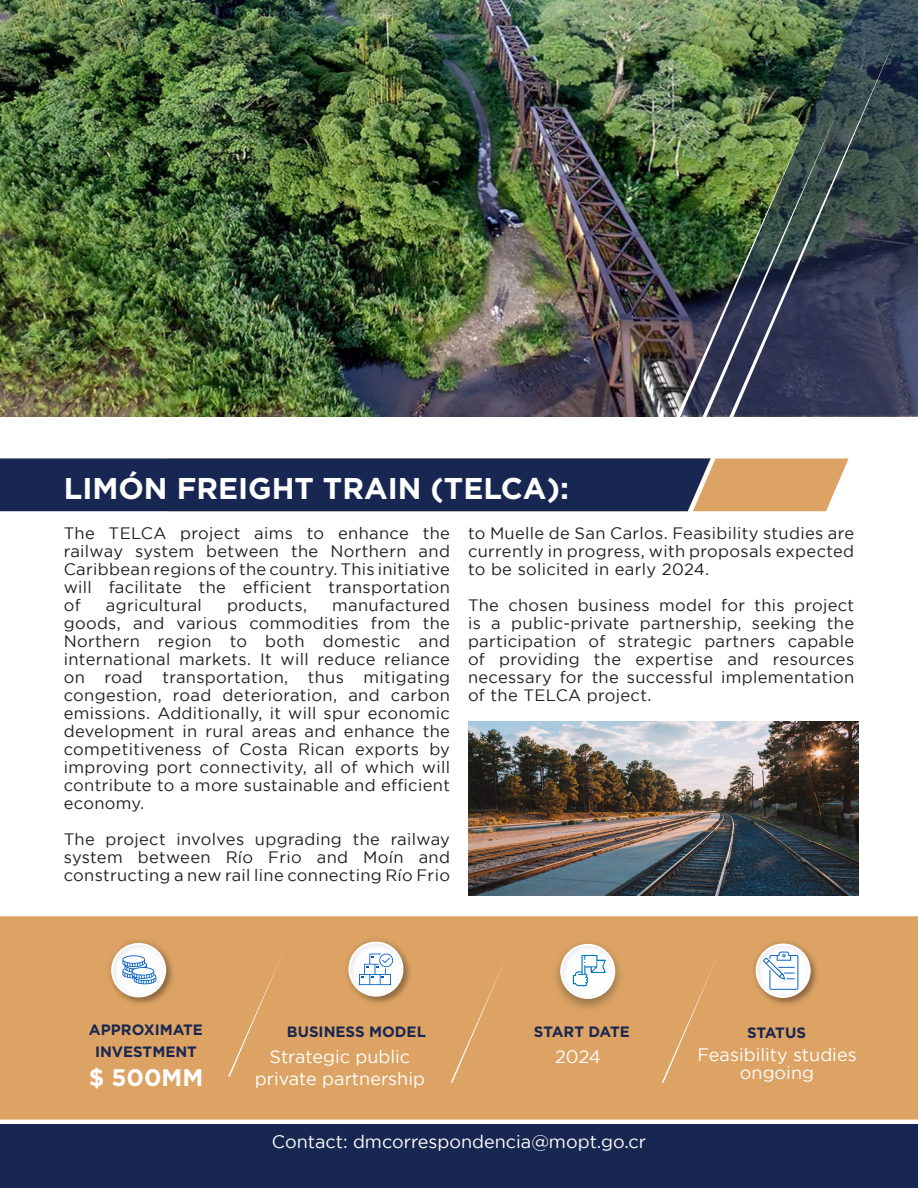
<style>
.page{position:relative;width:918px;height:1188px;background:#fff}
.page>*{position:absolute;margin:0;border:0;box-sizing:border-box;transform-origin:0 0}
.t1{font:700 30px "Gotham";color:#fff}
.t2{font:700 24px "Gotham";color:#fff}
.t3{font:18px/21.6px "Gotham";color:#fff;text-align:center}
.t4{font:16.5px/18px "Gotham";letter-spacing:.02em;color:#231f20;text-align:justify}
.t5{font:700 15px "Gotham";color:#182751}
</style>
<div class="page">
<img style="left:0;top:0;width:678px;height:416px">
<img style="left:678px;top:0;width:240px;height:416px">
<img style="left:629px;top:111px;width:55px;height:401px">
<div style="left:0;top:1124px;width:918px;height:64px;background:#182751"></div>
<div style="left:0;top:458px;width:684px;height:53px;background:#182751"></div>
<img style="left:684px;top:27px;width:216px;height:485px">
<div style="left:0;top:916px;width:918px;height:204px;background:#dca364"></div>
<img style="left:340px;top:933px;width:75px;height:75px">
<div style="left:348px;top:942px;width:55px;height:55px;border:2px solid #fff;border-radius:50%"></div>
<svg style="left:359px;top:954px;width:34px;height:31px"></svg>
<img style="left:747px;top:935px;width:75px;height:74px">
<div style="left:756px;top:944px;width:55px;height:54px;border:2px solid #fff;border-radius:50%"></div>
<svg style="left:763px;top:952px;width:35px;height:38px"></svg>
<img style="left:103px;top:934px;width:74px;height:75px">
<div style="left:111px;top:943px;width:55px;height:54px;border:2px solid #fff;border-radius:50%"></div>
<div style="left:228px;top:943px;width:59px;height:134px;background:#dca364"></div>
<div style="left:662px;top:949px;width:59px;height:134px;background:#dca364"></div>
<div style="left:451px;top:949px;width:59px;height:134px;background:#dca364"></div>
<div style="left:551px;top:939px;width:74px;height:74px;background:#231f20;opacity:.4"></div>
<svg style="left:560px;top:944px;width:55px;height:55px"></svg>
<img style="left:468px;top:722px;width:390px;height:173px">
<h1 class="t1" style="left:64px;top:472px;width:507px">LIMÓN FREIGHT TRAIN (TELCA):</h1>
<p class="t4" style="left:468px;top:524px;width:388px">to Muelle de San Carlos. Feasibility studies are currently in progress, with proposals expected to be solicited in early 2024.</p>
<p class="t4" style="left:468px;top:596px;width:388px">The chosen business model for this project is a public-private partnership, seeking the participation of strategic partners capable of providing the expertise and resources necessary for the successful implementation of the TELCA project.</p>
<p class="t4" style="left:64px;top:524px;width:388px">The TELCA project aims to enhance the railway system between the Northern and Caribbean regions of the country. This initiative will facilitate the efficient transportation of</p>
<p class="t4" style="left:64px;top:596px;width:388px;text-indent:268px">manufactured goods, and various commodities from the Northern region to both domestic and international markets. It will reduce reliance on road transportation, thus mitigating congestion, road deterioration, and carbon emissions. Additionally, it will spur economic development in rural areas and enhance the competitiveness of Costa Rican exports by improving port connectivity, all of which will contribute to a more sustainable and efficient economy.</p>
<p class="t4" style="left:64px;top:830px;width:388px">The project involves upgrading the railway system between Río Frio and Moín and constructing a new rail line connecting Río Frio</p>
<p class="t4" style="left:106px;top:596px;width:98px">agricultural</p>
<p class="t4" style="left:227px;top:596px;width:82px">products,</p>
<p class="t5" style="left:89px;top:1021px;width:116px">APPROXIMATE</p>
<p class="t5" style="left:287px;top:1023px;width:141px">BUSINESS MODEL</p>
<p class="t5" style="left:534px;top:1023px;width:97px">START DATE</p>
<p class="t5" style="left:747px;top:1024px;width:60px">STATUS</p>
<p class="t5" style="left:95px;top:1043px;width:103px">INVESTMENT</p>
<h2 class="t2" style="left:89px;top:1063px;width:116px">$ 500MM</h2>
<p class="t3" style="left:255px;top:1046px;width:172px">Strategic public private partnership</p>
<p class="t3" style="left:555px;top:1046px;width:47px">2024</p>
<p class="t3" style="left:697px;top:1046px;width:161px;line-height:18px">Feasibility studies ongoing</p>
<p class="t3" style="left:272px;top:1130px;width:376px">Contact: dmcorrespondencia@mopt.go.cr</p>
</div>
